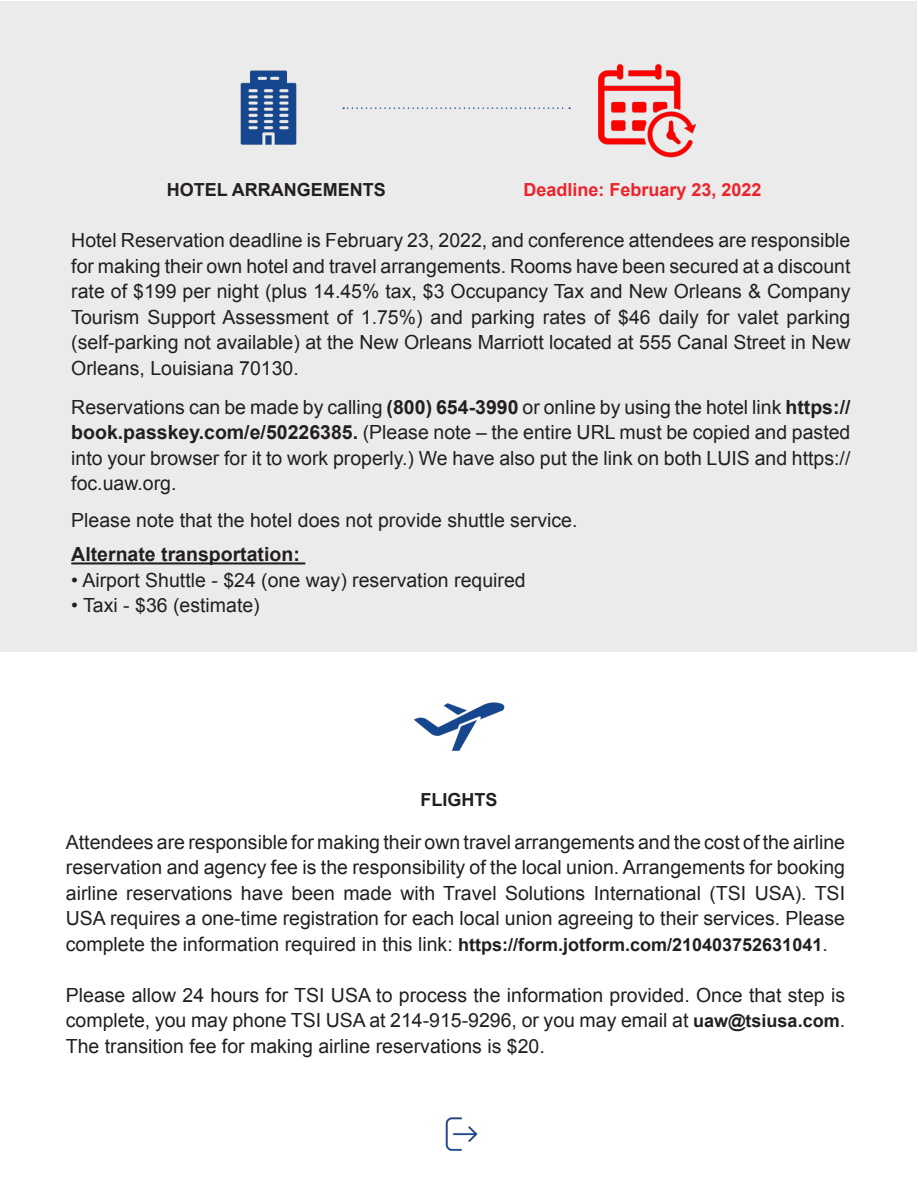
<style>
.page{position:relative;width:918px;height:1188px;background:#fff}
.page>*{position:absolute;margin:0;border:0;box-sizing:border-box;transform-origin:0 0}
.t1{font:19.5px/25.5px "Arial";color:#231f20;text-align:justify}
.t2{font:700 19.5px "Arial";color:#231f20}
.t3{font:700 18px "Arial";color:#231f20}
.t4{font:700 18px "Arial";color:#ed222b}
.s1{font-weight:700}
.s2{font-weight:700;font-size:18px}
</style>
<div class="page">
<div style="left:1px;top:1px;width:916px;height:651px;background:#ecebeb"></div>
<img style="left:240px;top:70px;width:57px;height:75px">
<img style="left:598px;top:64px;width:98px;height:94px">
<svg style="left:343px;top:107px;width:227px;height:2px"></svg>
<hr style="left:71px;top:562px;width:234px;height:2px;background:#231f20">
<img style="left:413px;top:702px;width:92px;height:49px">
<img style="left:445px;top:1117px;width:33px;height:34px">
<p class="t3" style="left:167px;top:178px;width:220px">HOTEL ARRANGEMENTS</p>
<p class="t4" style="left:524px;top:178px;width:240px">Deadline: February 23, 2022</p>
<p class="t1" style="left:71px;top:228px;width:781px">Hotel Reservation deadline is February 23, 2022, and conference attendees are responsible for making their own hotel and travel arrangements. Rooms have been secured at a discount rate of $199 per night (plus 14.45% tax, $3 Occupancy Tax and New Orleans &amp; Company Tourism Support Assessment of 1.75%) and parking rates of $46 daily for valet parking (self-parking not available) at the New Orleans Marriott located at 555 Canal Street in New Orleans, Louisiana 70130.</p>
<p class="t1" style="left:71px;top:395px;width:781px">Reservations can be made by calling <span class="s1">(800) 654-3990</span> or online by using the hotel link <span class="s1">https:// book.passkey.com/e/50226385.</span> (Please note – the entire URL must be copied and pasted into your browser for it to work properly.) We have also put the link on both LUIS and https:// foc.uaw.org.</p>
<p class="t1" style="left:71px;top:508px;width:508px">Please note that the hotel does not provide shuttle service.</p>
<p class="t2" style="left:71px;top:542px;width:230px">Alternate transportation:</p>
<p class="t1" style="left:71px;top:568px;width:456px">• Airport Shuttle - $24 (one way) reservation required</p>
<p class="t1" style="left:71px;top:593px;width:190px">• Taxi - $36 (estimate)</p>
<p class="t3" style="left:421px;top:788px;width:79px">FLIGHTS</p>
<p class="t1" style="left:66px;top:829px;width:781px">Attendees are responsible for making their own travel arrangements and the cost of the airline reservation and agency fee is the responsibility of the local union. Arrangements for booking airline reservations have been made with Travel Solutions International (TSI USA). TSI USA requires a one-time registration for each local union agreeing to their services. Please complete the information required in this link: <span class="s2">https://form.jotform.com/210403752631041</span>.</p>
<p class="t1" style="left:66px;top:982px;width:781px">Please allow 24 hours for TSI USA to process the information provided. Once that step is complete, you may phone TSI USA at 214-915-9296, or you may email at <span class="s2">uaw@tsiusa.com</span>.<br>The transition fee for making airline reservations is $20.</p>
</div>
